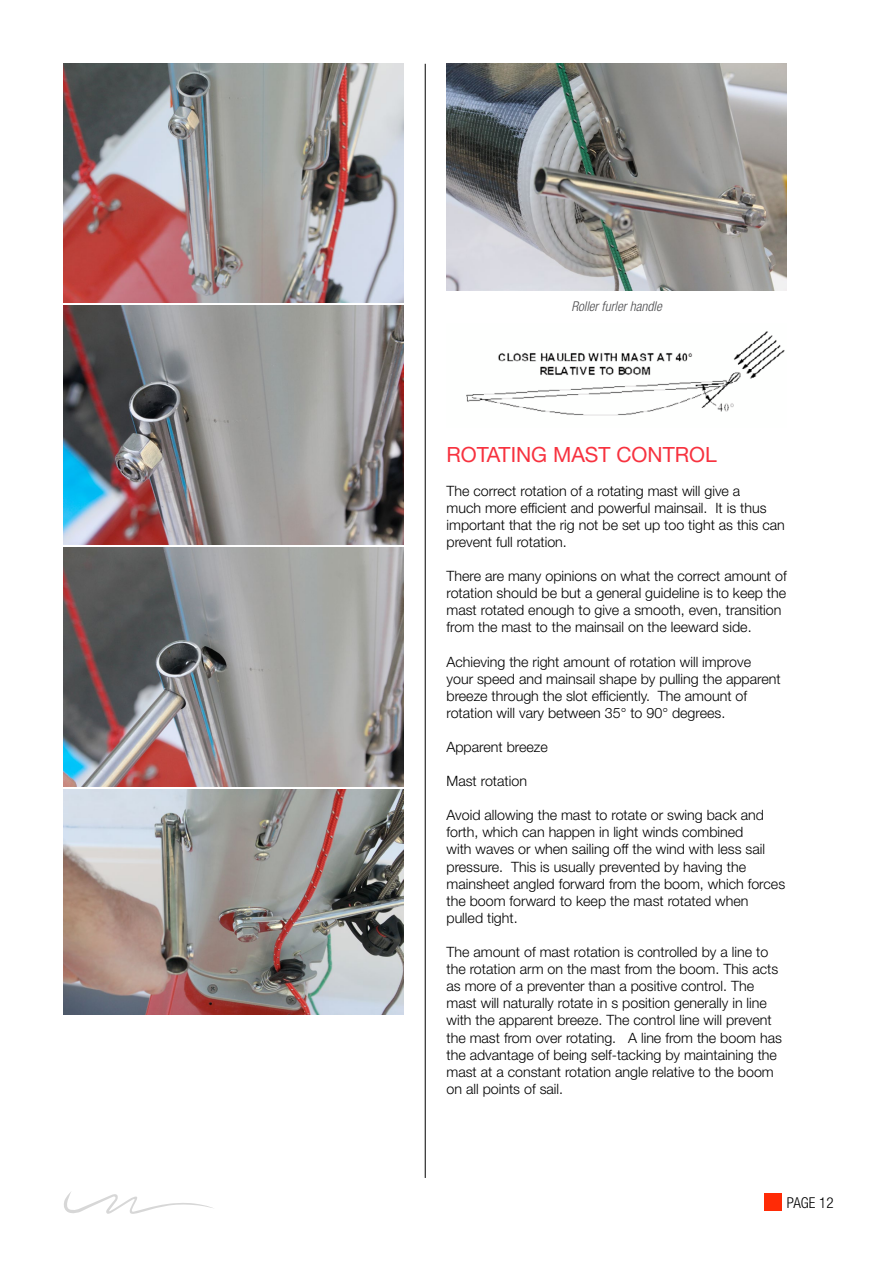
<style>
.page{position:relative;width:893px;height:1263px;background:#fff}
.page>*{position:absolute;margin:0;border:0;box-sizing:border-box;transform-origin:0 0}
.t1{font:21px "Helvetica Neue";color:#f7323f}
.t2{font:300 condensed 15px "Helvetica Neue";color:#000}
.t3{font:300 14.25px/17.1px "Helvetica Neue";color:#000}
.t4{font:italic 300 condensed 13.5px "Helvetica Neue";color:#4d4d4f}
</style>
<div class="page">
<div style="left:764px;top:1194px;width:17px;height:17px;background:#ff2b06"></div>
<svg style="left:64px;top:1192px;width:149px;height:22px"></svg>
<hr style="left:425px;top:64px;width:1px;height:1114px;background:#000">
<img style="left:64px;top:64px;width:340px;height:239px">
<img style="left:64px;top:306px;width:340px;height:238px">
<img style="left:64px;top:547px;width:340px;height:239px">
<img style="left:64px;top:789px;width:340px;height:225px">
<img style="left:446px;top:64px;width:341px;height:227px">
<img style="left:466px;top:331px;width:319px;height:85px">
<p class="t4" style="left:571px;top:299px;width:92px">Roller furler handle</p>
<h1 class="t1" style="left:446px;top:442px;width:272px">ROTATING MAST CONTROL</h1>
<p class="t3" style="left:446px;top:482px;width:340px">The correct rotation of a rotating mast will give a<br>much more efficient and powerful mainsail. It is thus important that the rig not be set up too tight as this can prevent full rotation.</p>
<p class="t3" style="left:446px;top:567px;width:342px">There are many opinions on what the correct amount of rotation should be but a general guideline is to keep the mast rotated enough to give a smooth, even, transition from the mast to the mainsail on the leeward side.</p>
<p class="t3" style="left:446px;top:653px;width:336px">Achieving the right amount of rotation will improve your speed and mainsail shape by pulling the apparent breeze through the slot efficiently. The amount of rotation will vary between 35° to 90° degrees.</p>
<p class="t3" style="left:446px;top:738px;width:103px">Apparent breeze</p>
<p class="t3" style="left:446px;top:772px;width:82px">Mast rotation</p>
<p class="t3" style="left:446px;top:806px;width:340px">Avoid allowing the mast to rotate or swing back and forth, which can happen in light winds combined<br>with waves or when sailing off the wind with less sail pressure. This is usually prevented by having the mainsheet angled forward from the boom, which forces the boom forward to keep the mast rotated when pulled tight.</p>
<p class="t3" style="left:446px;top:943px;width:337px">The amount of mast rotation is controlled by a line to the rotation arm on the mast from the boom. This acts as more of a preventer than a positive control. The mast will naturally rotate in s position generally in line with the apparent breeze. The control line will prevent the mast from over rotating. A line from the boom has the advantage of being self-tacking by maintaining the mast at a constant rotation angle relative to the boom on all points of sail.</p>
<p class="t2" style="left:787px;top:1194px;width:48px">PAGE 12</p>
</div>
